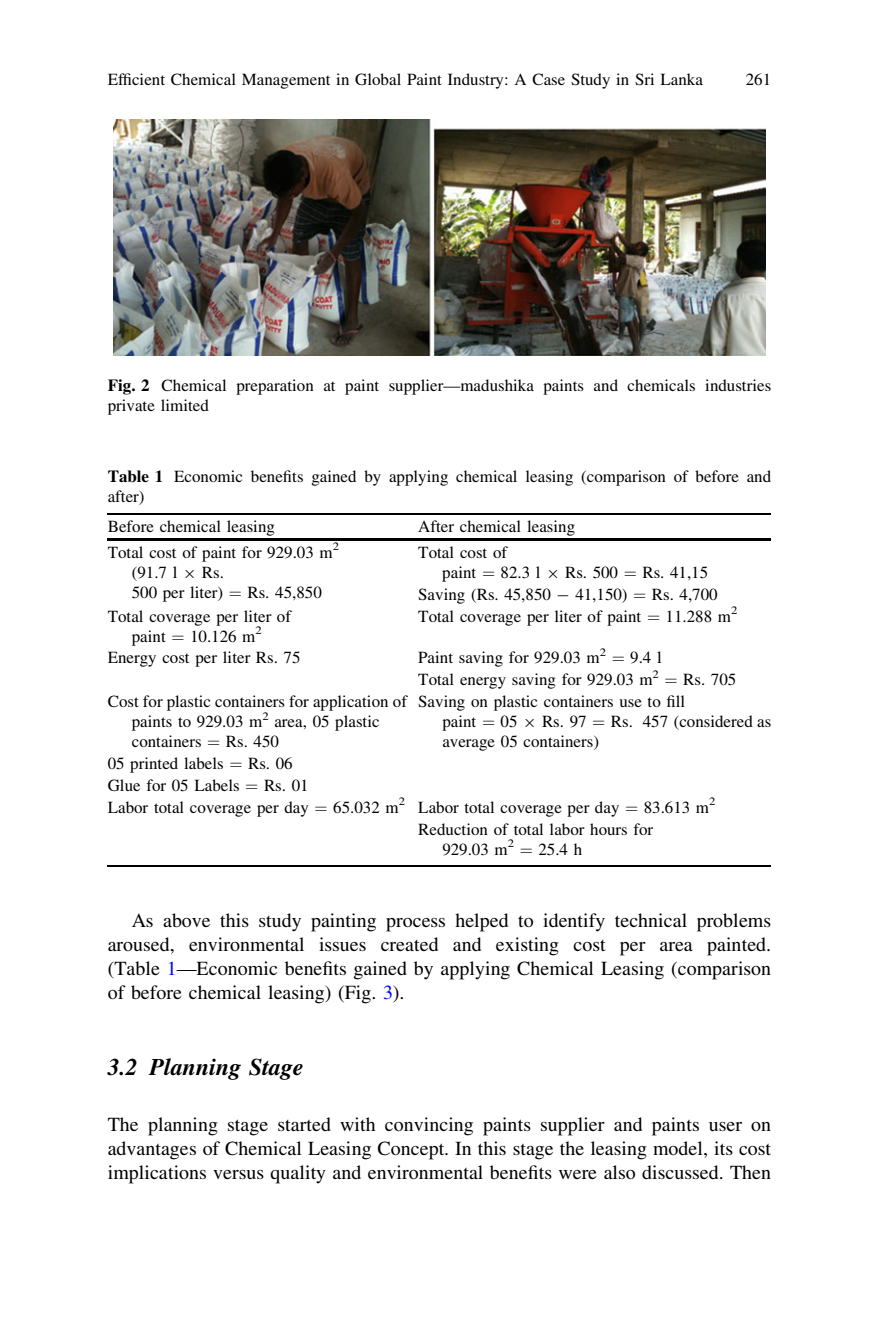
<style>
.page{position:relative;width:879px;height:1333px;background:#fff}
.page>*{position:absolute;margin:0;border:0;box-sizing:border-box;transform-origin:0 0}
.t1{font:24px "Adv GTIMES BI";color:#000}
.t2{font:20px/24px "Adv GTIMES R";color:#000;text-align:justify}
.t3{font:17px/19.8px "Adv GTIMES R";color:#000}
.s1{font-family:"Adv GTIMES B"}
.s2{font-family:"Adv Tir symb"}
.s3{font-family:"Adv P4 C4 E59"}
.s4{color:#00f}
</style>
<div class="page">
<img style="left:114px;top:119px;width:651px;height:236px">
<hr style="left:108px;top:513px;width:663px;height:1px;background:#000">
<hr style="left:108px;top:865px;width:663px;height:1px;background:#000">
<hr style="left:108px;top:538px;width:663px;height:2px;background:#000">
<p class="t3" style="left:108px;top:71px;width:597px">Efficient Chemical Management in Global Paint Industry: A Case Study in Sri Lanka</p>
<p class="t3" style="left:746px;top:71px;width:27px">261</p>
<p class="t3" style="left:108px;top:377px;width:665px"><span class="s1">Fig. 2</span> Chemical preparation at paint supplier—madushika paints and chemicals industries private limited</p>
<p class="t3" style="left:108px;top:467px;width:665px"><span class="s1">Table 1</span> Economic benefits gained by applying chemical leasing (comparison of before and after)</p>
<p class="t3" style="left:108px;top:518px;width:169px">Before chemical leasing</p>
<p class="t3" style="left:418px;top:518px;width:158px">After chemical leasing</p>
<p class="t3" style="left:132px;top:544px;width:209px;text-indent:-24px">Total cost of paint for 929.03 m<sup>2 </sup>(91.7 l <span class="s2">9</span> Rs.<br>500 per liter) <span class="s3">=</span> Rs. 45,850</p>
<p class="t3" style="left:442px;top:544px;width:267px;text-indent:-24px">Total cost of<br>paint <span class="s3">=</span> 82.3 l <span class="s2">9</span> Rs. 500 <span class="s3">=</span> Rs. 41,15</p>
<p class="t3" style="left:418px;top:585px;width:301px">Saving (Rs. 45,850 <span class="s2">-</span> 41,150) <span class="s3">=</span> Rs. 4,700</p>
<p class="t3" style="left:108px;top:607px;width:185px;text-align:center">Total coverage per liter of paint <span class="s3">=</span> 10.126 m<sup>2</sup></p>
<p class="t3" style="left:418px;top:607px;width:321px">Total coverage per liter of paint <span class="s3">=</span> 11.288 m<sup>2</sup></p>
<p class="t3" style="left:108px;top:649px;width:194px">Energy cost per liter Rs. 75</p>
<p class="t3" style="left:418px;top:648px;width:319px;line-height:22px">Paint saving for 929.03 m<sup>2</sup> <span class="s3">=</span> 9.4 l<br>Total energy saving for 929.03 m<sup>2</sup> <span class="s3">=</span> Rs. 705</p>
<p class="t3" style="left:132px;top:693px;width:277px;text-indent:-24px">Cost for plastic containers for application of paints to 929.03 m<sup>2</sup> area, 05 plastic containers <span class="s3">=</span> Rs. 450</p>
<p class="t3" style="left:442px;top:693px;width:330px;text-indent:-24px">Saving on plastic containers use to fill<br>paint <span class="s3">=</span> 05 <span class="s2">9</span> Rs. 97 <span class="s3">=</span> Rs. 457 (considered as average 05 containers)</p>
<p class="t3" style="left:108px;top:755px;width:186px">05 printed labels <span class="s3">=</span> Rs. 06</p>
<p class="t3" style="left:108px;top:777px;width:202px">Glue for 05 Labels <span class="s3">=</span> Rs. 01</p>
<p class="t3" style="left:108px;top:799px;width:609px">Labor total coverage per day <span class="s3">=</span> 65.032 m<sup>2</sup> Labor total coverage per day <span class="s3">=</span> 83.613 m<sup>2</sup></p>
<p class="t3" style="left:418px;top:821px;width:236px">Reduction of total labor hours for</p>
<p class="t3" style="left:442px;top:841px;width:141px">929.03 m<sup>2</sup> <span class="s3">=</span> 25.4 h</p>
<p class="t2" style="left:108px;top:910px;width:665px;text-indent:24px">As above this study painting process helped to identify technical problems aroused, environmental issues created and existing cost per area painted. (Table <span class="s4">1</span>—Economic benefits gained by applying Chemical Leasing (comparison of before chemical leasing) (Fig. <span class="s4">3</span>).</p>
<h1 class="t1" style="left:108px;top:1058px;width:198px">3.2 Planning Stage</h1>
<p class="t2" style="left:108px;top:1113px;width:665px">The planning stage started with convincing paints supplier and paints user on advantages of Chemical Leasing Concept. In this stage the leasing model, its cost implications versus quality and environmental benefits were also discussed. Then</p>
</div>
